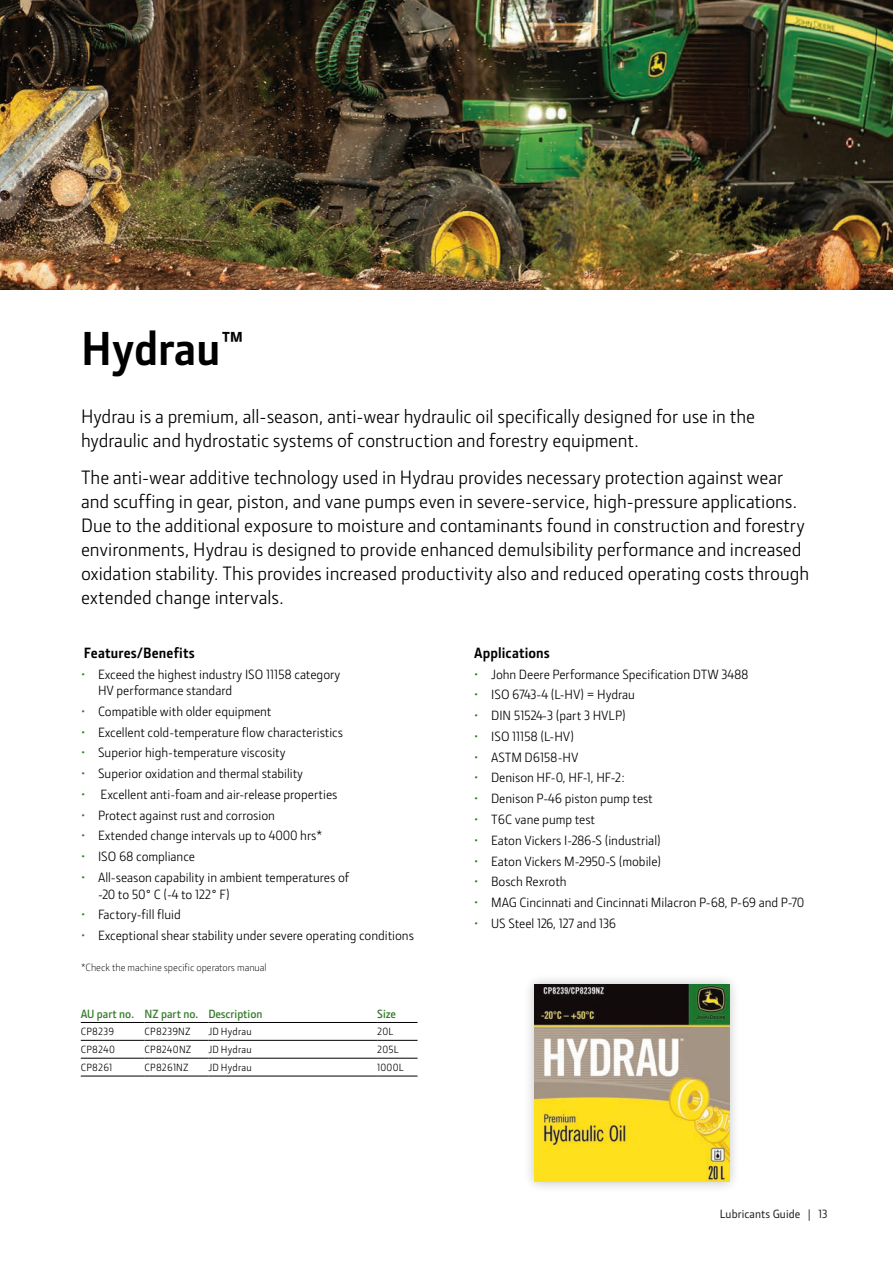
<style>
.page{position:relative;width:893px;height:1263px;background:#fff}
.page>*{position:absolute;margin:0;border:0;box-sizing:border-box;transform-origin:0 0}
.JD___32_pt_Section_H{font:700 48px "JD Sans Pro";color:#000001}
.JD___Introduction_co{font:19.5px/24px "JD Sans Pro";color:#000001}
.JD___10_pt_Subhead{font:700 15px "JD Sans Pro";letter-spacing:.01em;color:#000001}
.t1{font:13.5px/16.5px "JD Sans Pro";color:#000001}
.JD___Table_Heading_L{font:600 12px "JD Sans Pro";color:#357b2b}
.t2{font:500 12px "JD Sans Pro";letter-spacing:.01em;color:#231f20}
.JD___Table_content_l{font:10.5px "JD Sans Pro";letter-spacing:.02em;color:#000001}
.t3{font:300 10.5px "JD Sans Pro";color:#000001}
.s1{font-size:15px;color:#357b2b}
</style>
<div class="page">
<hr style="left:81px;top:1022px;width:64px;height:1px;background:#000001">
<hr style="left:145px;top:1022px;width:63px;height:1px;background:#000001">
<hr style="left:208px;top:1022px;width:169px;height:1px;background:#000001">
<hr style="left:377px;top:1022px;width:41px;height:1px;background:#000001">
<hr style="left:81px;top:1040px;width:64px;height:1px;background:#000001">
<hr style="left:145px;top:1040px;width:63px;height:1px;background:#000001">
<hr style="left:208px;top:1040px;width:169px;height:1px;background:#000001">
<hr style="left:377px;top:1040px;width:41px;height:1px;background:#000001">
<hr style="left:81px;top:1058px;width:64px;height:1px;background:#000001">
<hr style="left:145px;top:1058px;width:63px;height:1px;background:#000001">
<hr style="left:208px;top:1058px;width:169px;height:1px;background:#000001">
<hr style="left:377px;top:1058px;width:41px;height:1px;background:#000001">
<hr style="left:81px;top:1076px;width:64px;height:1px;background:#000001">
<hr style="left:145px;top:1076px;width:63px;height:1px;background:#000001">
<hr style="left:208px;top:1076px;width:169px;height:1px;background:#000001">
<hr style="left:377px;top:1076px;width:41px;height:1px;background:#000001">
<img style="left:0;top:0;width:893px;height:289px">
<div style="left:523px;top:973px;width:218px;height:220px;background:#000001;opacity:.25"></div>
<img style="left:534px;top:984px;width:195px;height:198px">
<p class="JD___32_pt_Section_H" style="left:81px;top:317px;width:164px">Hydrau™</p>
<p class="JD___Introduction_co" style="left:81px;top:404px;width:676px">Hydrau is a premium, all-season, anti-wear hydraulic oil specifically designed for use in the hydraulic and hydrostatic systems of construction and forestry equipment.</p>
<p class="JD___Introduction_co" style="left:81px;top:465px;width:730px">The anti-wear additive technology used in Hydrau provides necessary protection against wear and scuffing in gear, piston, and vane pumps even in severe-service, high-pressure applications.<br>Due to the additional exposure to moisture and contaminants found in construction and forestry environments, Hydrau is designed to provide enhanced demulsibility performance and increased oxidation stability. This provides increased productivity also and reduced operating costs through extended change intervals.</p>
<p class="JD___10_pt_Subhead" style="left:84px;top:643px;width:112px">Features/Benefits</p>
<p class="t1" style="left:98px;top:665px;width:244px;text-indent:-17px"><span class="s1">•</span> Exceed the highest industry ISO 11158 category<br>HV performance standard</p>
<p class="t1" style="left:81px;top:703px;width:192px"><span class="s1">•</span> Compatible with older equipment</p>
<p class="t1" style="left:81px;top:723px;width:264px"><span class="s1">•</span> Excellent cold-temperature flow characteristics</p>
<p class="t1" style="left:81px;top:744px;width:206px"><span class="s1">•</span> Superior high-temperature viscosity</p>
<p class="t1" style="left:81px;top:765px;width:224px"><span class="s1">•</span> Superior oxidation and thermal stability</p>
<p class="t1" style="left:81px;top:786px;width:258px"><span class="s1">•</span> Excellent anti-foam and air-release properties</p>
<p class="t1" style="left:81px;top:806px;width:196px"><span class="s1">•</span> Protect against rust and corrosion</p>
<p class="t1" style="left:81px;top:827px;width:243px"><span class="s1">•</span> Extended change intervals up to 4000 hrs*</p>
<p class="t1" style="left:81px;top:848px;width:116px"><span class="s1">•</span> ISO 68 compliance</p>
<p class="t1" style="left:98px;top:869px;width:253px;text-indent:-17px"><span class="s1">•</span> All-season capability in ambient temperatures of -20 to 50° C (-4 to 122° F)</p>
<p class="t1" style="left:81px;top:906px;width:101px"><span class="s1">•</span> Factory-fill fluid</p>
<p class="t1" style="left:81px;top:927px;width:334px"><span class="s1">•</span> Exceptional shear stability under severe operating conditions</p>
<p class="t3" style="left:81px;top:960px;width:187px">*Check the machine specific operators manual</p>
<p class="JD___Table_Heading_L" style="left:81px;top:1006px;width:55px">AU part no.</p>
<p class="JD___Table_Heading_L" style="left:145px;top:1006px;width:56px">NZ part no.</p>
<p class="JD___Table_Heading_L" style="left:208px;top:1006px;width:55px">Description</p>
<p class="JD___Table_Heading_L" style="left:377px;top:1006px;width:20px">Size</p>
<p class="JD___Table_content_l" style="left:81px;top:1024px;width:35px">CP8239</p>
<p class="JD___Table_content_l" style="left:145px;top:1024px;width:48px">CP8239NZ</p>
<p class="JD___Table_content_l" style="left:208px;top:1024px;width:45px">JD Hydrau</p>
<p class="JD___Table_content_l" style="left:377px;top:1024px;width:18px">20L</p>
<p class="JD___Table_content_l" style="left:81px;top:1042px;width:36px">CP8240</p>
<p class="JD___Table_content_l" style="left:145px;top:1042px;width:48px">CP8240NZ</p>
<p class="JD___Table_content_l" style="left:208px;top:1042px;width:45px">JD Hydrau</p>
<p class="JD___Table_content_l" style="left:377px;top:1042px;width:23px">205L</p>
<p class="JD___Table_content_l" style="left:81px;top:1060px;width:33px">CP8261</p>
<p class="JD___Table_content_l" style="left:145px;top:1060px;width:46px">CP8261NZ</p>
<p class="JD___Table_content_l" style="left:208px;top:1060px;width:45px">JD Hydrau</p>
<p class="JD___Table_content_l" style="left:377px;top:1060px;width:28px">1000L</p>
<p class="JD___10_pt_Subhead" style="left:474px;top:643px;width:77px">Applications</p>
<p class="t1" style="left:474px;top:665px;width:276px"><span class="s1">•</span> John Deere Performance Specification DTW 3488</p>
<p class="t1" style="left:474px;top:686px;width:162px"><span class="s1">•</span> ISO 6743-4 (L-HV) = Hydrau</p>
<p class="t1" style="left:474px;top:707px;width:153px"><span class="s1">•</span> DIN 51524-3 (part 3 HVLP)</p>
<p class="t1" style="left:474px;top:728px;width:101px"><span class="s1">•</span> ISO 11158 (L-HV)</p>
<p class="t1" style="left:474px;top:748px;width:106px"><span class="s1">•</span> ASTM D6158-HV</p>
<p class="t1" style="left:474px;top:769px;width:152px"><span class="s1">•</span> Denison HF-0, HF-1, HF-2:</p>
<p class="t1" style="left:474px;top:790px;width:180px"><span class="s1">•</span> Denison P-46 piston pump test</p>
<p class="t1" style="left:474px;top:811px;width:122px"><span class="s1">•</span> T6C vane pump test</p>
<p class="t1" style="left:474px;top:831px;width:188px"><span class="s1">•</span> Eaton Vickers I-286-S (industrial)</p>
<p class="t1" style="left:474px;top:852px;width:189px"><span class="s1">•</span> Eaton Vickers M-2950-S (mobile)</p>
<p class="t1" style="left:474px;top:873px;width:94px"><span class="s1">•</span> Bosch Rexroth</p>
<p class="t1" style="left:474px;top:894px;width:332px"><span class="s1">•</span> MAG Cincinnati and Cincinnati Milacron P-68, P-69 and P-70</p>
<p class="t1" style="left:474px;top:914px;width:144px"><span class="s1">•</span> US Steel 126, 127 and 136</p>
<p class="t2" style="left:720px;top:1205px;width:109px">Lubricants Guide | 13</p>
</div>
